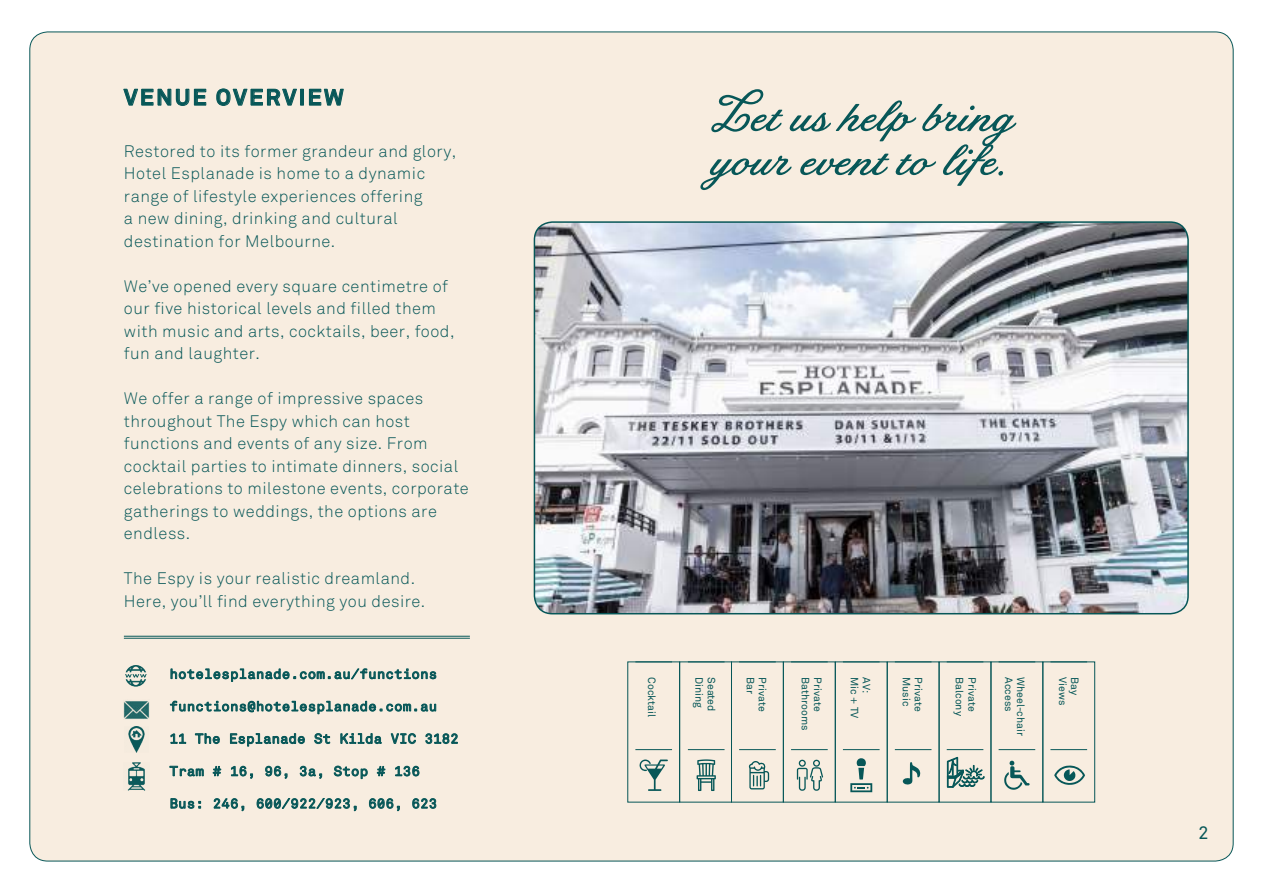
<style>
.page{position:relative;width:1263px;height:893px;background:#fff}
.page>*{position:absolute;margin:0;border:0;box-sizing:border-box;transform-origin:0 0}
.t1{font:italic 59.7px/44px "Tilda Petite";letter-spacing:.05em;color:#075758}
.t2{font:700 22.5px "Akkurat";letter-spacing:.1em;color:#075758}
.t3{font:18px "Akkurat Mono";color:#075758}
.t4{font:300 16.5px/22.5px "Akkurat";letter-spacing:.03em;color:#075758}
.t5{font:13.5px "Akkurat Mono";letter-spacing:.02em;color:#075758}
.t6{font:10.5px "Akkurat";color:#075758}
</style>
<div class="page">
<div style="left:30px;top:32px;width:1203px;height:829px;background:#f8ede0;border-radius:18px"></div>
<svg style="left:124px;top:88px;width:220px;height:17px"></svg>
<svg style="left:123px;top:89px;width:83px;height:17px"></svg>
<svg style="left:216px;top:88px;width:81px;height:18px"></svg>
<div style="left:300px;top:89px;width:4px;height:16px;border:1px solid #075758"></div>
<svg style="left:309px;top:89px;width:35px;height:17px"></svg>
<img style="left:534px;top:222px;width:654px;height:392px">
<div style="left:534px;top:221px;width:655px;height:393px;border:2px solid #075758;border-radius:18px"></div>
<hr style="left:124px;top:636px;width:346px;height:1px;background:#075758">
<hr style="left:124px;top:638px;width:346px;height:1px;background:#075758">
<svg style="left:171px;top:669px;width:265px;height:12px"></svg>
<svg style="left:170px;top:701px;width:266px;height:13px"></svg>
<svg style="left:171px;top:734px;width:15px;height:9px"></svg>
<svg style="left:195px;top:733px;width:25px;height:11px"></svg>
<svg style="left:230px;top:733px;width:75px;height:13px"></svg>
<svg style="left:314px;top:733px;width:16px;height:11px"></svg>
<svg style="left:341px;top:733px;width:40px;height:11px"></svg>
<svg style="left:391px;top:733px;width:25px;height:11px"></svg>
<svg style="left:426px;top:734px;width:32px;height:10px"></svg>
<svg style="left:170px;top:766px;width:33px;height:10px"></svg>
<svg style="left:213px;top:766px;width:8px;height:10px"></svg>
<svg style="left:231px;top:766px;width:22px;height:13px"></svg>
<svg style="left:265px;top:766px;width:22px;height:13px"></svg>
<svg style="left:300px;top:766px;width:22px;height:13px"></svg>
<svg style="left:334px;top:766px;width:33px;height:13px"></svg>
<svg style="left:377px;top:766px;width:8px;height:10px"></svg>
<svg style="left:395px;top:766px;width:24px;height:10px"></svg>
<svg style="left:171px;top:798px;width:30px;height:10px"></svg>
<svg style="left:214px;top:798px;width:30px;height:13px"></svg>
<svg style="left:257px;top:798px;width:99px;height:13px"></svg>
<svg style="left:369px;top:798px;width:31px;height:13px"></svg>
<svg style="left:413px;top:798px;width:23px;height:10px"></svg>
<svg style="left:128px;top:726px;width:17px;height:27px"></svg>
<svg style="left:124px;top:700px;width:25px;height:20px"></svg>
<svg style="left:125px;top:665px;width:22px;height:22px"></svg>
<svg style="left:127px;top:762px;width:19px;height:29px"></svg>
<hr style="left:635px;top:749px;width:37px;height:1px;background:#075758">
<hr style="left:688px;top:749px;width:36px;height:1px;background:#075758">
<hr style="left:739px;top:749px;width:37px;height:1px;background:#075758">
<hr style="left:791px;top:749px;width:37px;height:1px;background:#075758">
<hr style="left:843px;top:749px;width:36px;height:1px;background:#075758">
<hr style="left:895px;top:749px;width:36px;height:1px;background:#075758">
<hr style="left:998px;top:749px;width:37px;height:1px;background:#075758">
<hr style="left:1050px;top:749px;width:37px;height:1px;background:#075758">
<div style="left:679px;top:661px;width:53px;height:142px;border:1px solid #075758"></div>
<div style="left:731px;top:661px;width:53px;height:142px;border:1px solid #075758"></div>
<div style="left:783px;top:661px;width:53px;height:142px;border:1px solid #075758"></div>
<div style="left:835px;top:661px;width:53px;height:142px;border:1px solid #075758"></div>
<div style="left:887px;top:661px;width:52px;height:142px;border:1px solid #075758"></div>
<div style="left:939px;top:661px;width:52px;height:142px;border:1px solid #075758"></div>
<div style="left:990px;top:661px;width:53px;height:142px;border:1px solid #075758"></div>
<div style="left:1042px;top:661px;width:53px;height:142px;border:1px solid #075758"></div>
<svg style="left:797px;top:760px;width:26px;height:31px"></svg>
<svg style="left:639px;top:759px;width:29px;height:32px"></svg>
<svg style="left:697px;top:759px;width:19px;height:32px"></svg>
<svg style="left:850px;top:758px;width:22px;height:34px"></svg>
<svg style="left:1004px;top:761px;width:25px;height:29px"></svg>
<svg style="left:1054px;top:765px;width:31px;height:20px"></svg>
<svg style="left:748px;top:761px;width:21px;height:28px"></svg>
<svg style="left:947px;top:749px;width:38px;height:39px"></svg>
<svg style="left:902px;top:762px;width:19px;height:23px"></svg>
<h2 class="t2" style="left:124px;top:83px;width:221px">VENUE OVERVIEW</h2>
<h1 class="t1" style="left:709px;top:92px;width:316px">Let us help bring your event to life.</h1>
<p class="t4" style="left:124px;top:140px;width:334px">Restored to its former grandeur and glory, Hotel Esplanade is home to a dynamic range of lifestyle experiences offering<br>a new dining, drinking and cultural destination for Melbourne.</p>
<p class="t4" style="left:124px;top:275px;width:332px">We’ve opened every square centimetre of our five historical levels and filled them with music and arts, cocktails, beer, food, fun and laughter.</p>
<p class="t4" style="left:124px;top:387px;width:346px">We offer a range of impressive spaces throughout The Espy which can host functions and events of any size. From cocktail parties to intimate dinners, social celebrations to milestone events, corporate gatherings to weddings, the options are endless.</p>
<p class="t4" style="left:124px;top:567px;width:303px">The Espy is your realistic dreamland.<br>Here, you’ll find everything you desire.</p>
<p class="t5" style="left:170px;top:666px;width:269px">hotelesplanade.com.au/functions</p>
<p class="t5" style="left:170px;top:698px;width:269px">functions@hotelesplanade.com.au</p>
<p class="t5" style="left:170px;top:731px;width:291px">11 The Esplanade St Kilda VIC 3182</p>
<p class="t5" style="left:170px;top:763px;width:252px">Tram # 16, 96, 3a, Stop # 136</p>
<p class="t5" style="left:170px;top:795px;width:269px">Bus: 246, 600/922/923, 606, 623</p>
<p class="t6" style="left:658px;top:677px;width:41px;rotate:90deg">Cocktail</p>
<p class="t6" style="left:705px;top:677px;width:32px;rotate:90deg">Dining</p>
<p class="t6" style="left:718px;top:677px;width:36px;rotate:90deg">Seated</p>
<p class="t6" style="left:756px;top:677px;width:18px;rotate:90deg">Bar</p>
<p class="t6" style="left:768px;top:677px;width:36px;rotate:90deg">Private</p>
<p class="t6" style="left:811px;top:677px;width:55px;rotate:90deg">Bathrooms</p>
<p class="t6" style="left:824px;top:677px;width:36px;rotate:90deg">Private</p>
<p class="t6" style="left:860px;top:677px;width:43px;rotate:90deg">Mic + TV</p>
<p class="t6" style="left:872px;top:677px;width:17px;rotate:90deg">AV:</p>
<p class="t6" style="left:913px;top:677px;width:31px;rotate:90deg">Music</p>
<p class="t6" style="left:925px;top:677px;width:36px;rotate:90deg">Private</p>
<p class="t6" style="left:966px;top:677px;width:40px;rotate:90deg">Balcony</p>
<p class="t6" style="left:978px;top:677px;width:36px;rotate:90deg">Private</p>
<p class="t6" style="left:1015px;top:677px;width:36px;rotate:90deg">Access</p>
<p class="t6" style="left:1027px;top:677px;width:60px;rotate:90deg">Wheel-chair</p>
<p class="t6" style="left:1069px;top:677px;width:30px;rotate:90deg">Views</p>
<p class="t6" style="left:1081px;top:677px;width:20px;rotate:90deg">Bay</p>
<p class="t3" style="left:1198px;top:822px;width:13px">2</p>
</div>
